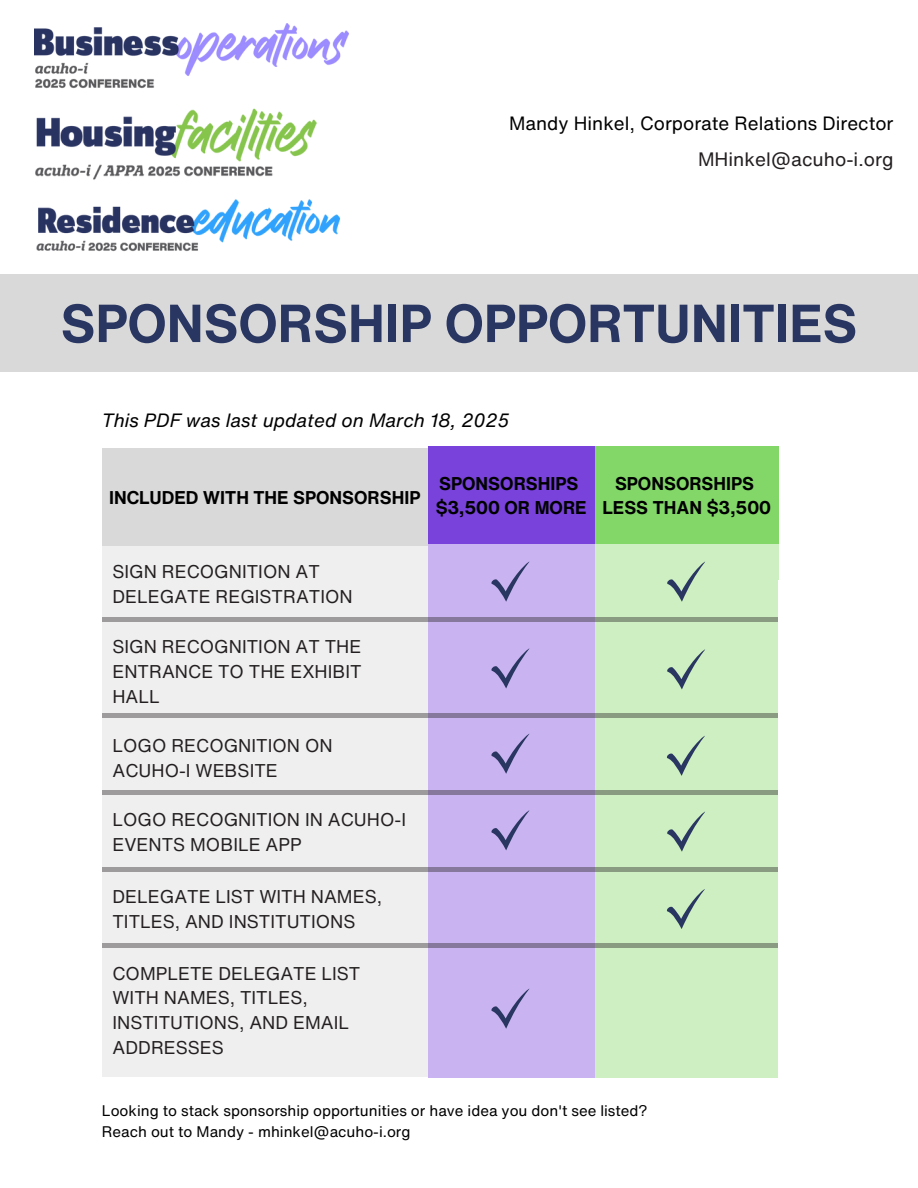
<style>
.page{position:relative;width:918px;height:1188px;background:#fff}
.page>*{position:absolute;margin:0;border:0;box-sizing:border-box;transform-origin:0 0}
.t1{font:700 52.5px "Helvetica Now Text";color:#293661}
.t2{font:18.9px "Helvetica Now Text";color:#231f20}
.t3{font:18.75px "Helvetica Now Text";color:#000}
.t4{font:italic 18.75px "Helvetica Now Text";color:#000}
.t5{font:18px/24.8px "Helvetica Now Text";color:#231f20}
.t6{font:700 18px/24.8px "Helvetica Now Text";color:#000}
.t7{font:15px "Helvetica Now Text";color:#000}
</style>
<div class="page">
<div style="left:0;top:274px;width:918px;height:98px;background:#d9d9d9"></div>
<div style="left:102px;top:448px;width:326px;height:98px;background:#d9d9d9"></div>
<div style="left:428px;top:447px;width:167px;height:97px;background:#7842db"></div>
<div style="left:595px;top:447px;width:183px;height:97px;background:#82d768"></div>
<div style="left:428px;top:544px;width:167px;height:533px;background:#c9b3f0"></div>
<div style="left:595px;top:543px;width:183px;height:534px;background:#cdefc2"></div>
<div style="left:102px;top:541px;width:326px;height:536px;background:#efefef"></div>
<svg style="left:102px;top:617px;width:676px;height:5px"></svg>
<svg style="left:102px;top:713px;width:676px;height:5px"></svg>
<svg style="left:102px;top:790px;width:676px;height:4px"></svg>
<svg style="left:102px;top:867px;width:676px;height:4px"></svg>
<svg style="left:102px;top:943px;width:676px;height:5px"></svg>
<svg style="left:491px;top:561px;width:39px;height:40px"></svg>
<svg style="left:491px;top:648px;width:39px;height:40px"></svg>
<svg style="left:491px;top:733px;width:39px;height:41px"></svg>
<svg style="left:491px;top:988px;width:39px;height:41px"></svg>
<svg style="left:491px;top:810px;width:39px;height:40px"></svg>
<svg style="left:667px;top:561px;width:38px;height:41px"></svg>
<svg style="left:667px;top:649px;width:38px;height:40px"></svg>
<svg style="left:667px;top:736px;width:38px;height:40px"></svg>
<svg style="left:667px;top:811px;width:38px;height:40px"></svg>
<svg style="left:667px;top:889px;width:38px;height:40px"></svg>
<img style="left:36px;top:199px;width:305px;height:53px">
<img style="left:34px;top:23px;width:314px;height:66px">
<img style="left:35px;top:108px;width:282px;height:72px">
<h3 class="t3" style="left:509px;top:110px;width:386px">Mandy Hinkel, Corporate Relations Director</h3>
<p class="t2" style="left:698px;top:145px;width:197px">MHinkel@acuho-i.org</p>
<p class="t1" style="left:61px;top:284px;width:798px">SPONSORSHIP OPPORTUNITIES</p>
<h3 class="t4" style="left:102px;top:406px;width:409px">This PDF was last updated on March 18, 2025</h3>
<p class="t6" style="left:109px;top:484px;width:313px">INCLUDED WITH THE SPONSORSHIP</p>
<h2 class="t6" style="left:436px;top:471px;width:153px">SPONSORSHIPS $3,500 OR MORE</h2>
<h3 class="t6" style="left:603px;top:471px;width:170px;text-align:center">SPONSORSHIPS<br>LESS THAN $3,500</h3>
<h4 class="t5" style="left:112px;top:559px;width:242px">SIGN RECOGNITION AT<br>DELEGATE REGISTRATION</h4>
<h4 class="t5" style="left:112px;top:634px;width:251px;text-align:justify">SIGN RECOGNITION AT THE ENTRANCE TO THE EXHIBIT HALL</h4>
<h1 class="t5" style="left:112px;top:733px;width:222px">LOGO RECOGNITION ON<br>ACUHO-I WEBSITE</h1>
<h4 class="t5" style="left:112px;top:807px;width:295px">LOGO RECOGNITION IN ACUHO-I<br>EVENTS MOBILE APP</h4>
<h2 class="t5" style="left:112px;top:884px;width:271px">DELEGATE LIST WITH NAMES,<br>TITLES, AND INSTITUTIONS</h2>
<h2 class="t5" style="left:112px;top:961px;width:250px">COMPLETE DELEGATE LIST<br>WITH NAMES, TITLES,<br>INSTITUTIONS, AND EMAIL<br>ADDRESSES</h2>
<h3 class="t7" style="left:102px;top:1100px;width:547px">Looking to stack sponsorship opportunities or have idea you don't see listed?</h3>
<h3 class="t7" style="left:102px;top:1120px;width:310px">Reach out to Mandy - mhinkel@acuho-i.org</h3>
</div>
